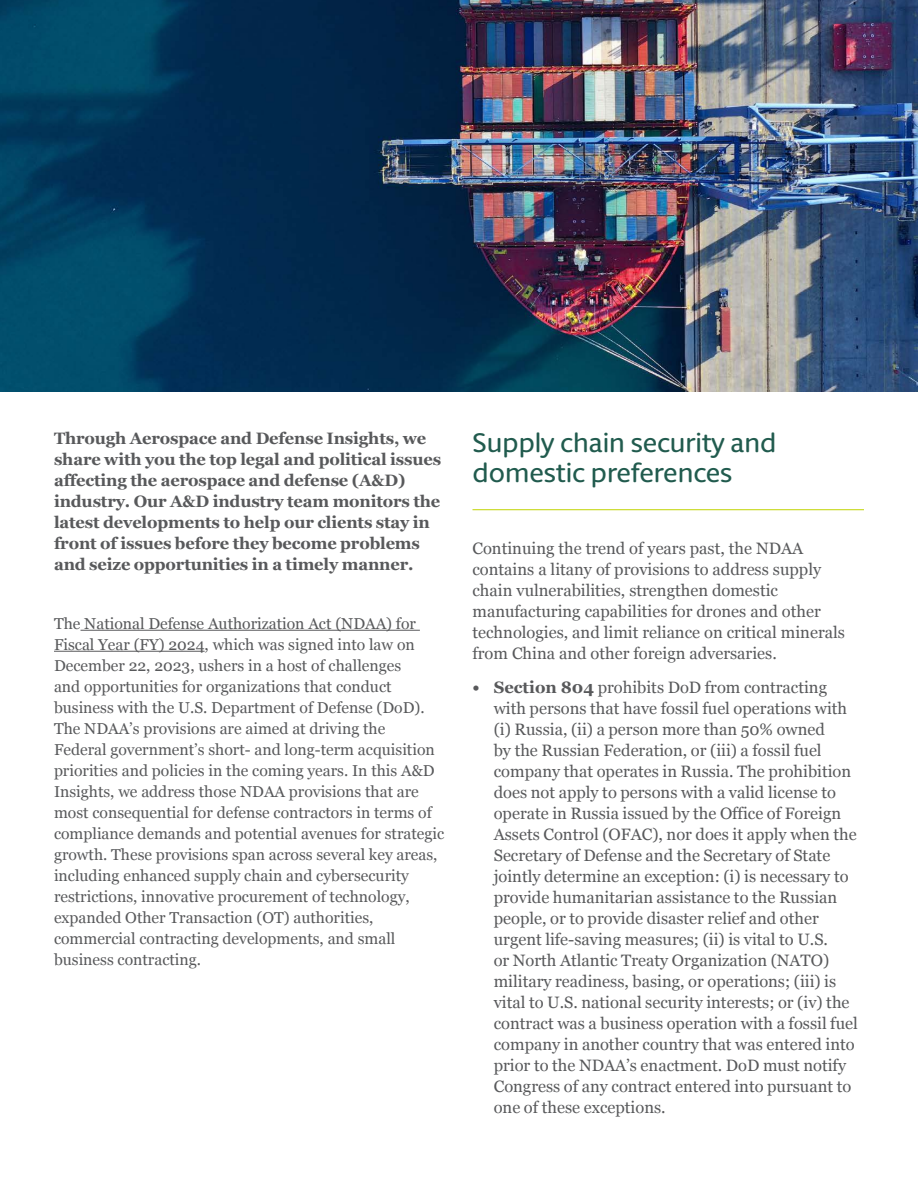
<style>
.page{position:relative;width:918px;height:1188px;background:#fff}
.page>*{position:absolute;margin:0;border:0;box-sizing:border-box;transform-origin:0 0}
.t1{font:500 27px/30px "Berlingske Sans Round";color:#215b4e}
.t2{font:16.5px/21px "Georgia";color:#58595b}
.t3{font:700 16.5px/21px "Georgia";letter-spacing:-.01em;color:#58595b}
.t4{font:15.75px/21px "Georgia";color:#58595b}
.s1{font-weight:700}
</style>
<div class="page">
<img style="left:0;top:0;width:918px;height:391px">
<hr style="left:81px;top:630px;width:339px;height:1px;background:#58595b">
<hr style="left:54px;top:651px;width:151px;height:1px;background:#58595b">
<hr style="left:472px;top:509px;width:392px;height:1px;background:#c0d400">
<p class="t3" style="left:54px;top:427px;width:389px">Through Aerospace and Defense Insights, we share with you the top legal and political issues affecting the aerospace and defense (A&amp;D) industry. Our A&amp;D industry team monitors the latest developments to help our clients stay in front of issues before they become problems and seize opportunities in a timely manner.</p>
<p class="t4" style="left:54px;top:612px;width:392px">The National Defense Authorization Act (NDAA) for Fiscal Year (FY) 2024, which was signed into law on December 22, 2023, ushers in a host of challenges<br>and opportunities for organizations that conduct business with the U.S. Department of Defense (DoD).<br>The NDAA’s provisions are aimed at driving the<br>Federal government’s short- and long-term acquisition priorities and policies in the coming years. In this A&amp;D Insights, we address those NDAA provisions that are most consequential for defense contractors in terms of compliance demands and potential avenues for strategic growth. These provisions span across several key areas, including enhanced supply chain and cybersecurity restrictions, innovative procurement of technology, expanded Other Transaction (OT) authorities, commercial contracting developments, and small business contracting.</p>
<h1 class="t1" style="left:472px;top:426px;width:305px">Supply chain security and domestic preferences</h1>
<p class="t2" style="left:472px;top:537px;width:374px">Continuing the trend of years past, the NDAA contains a litany of provisions to address supply chain vulnerabilities, strengthen domestic manufacturing capabilities for drones and other technologies, and limit reliance on critical minerals from China and other foreign adversaries.</p>
<p class="t2" style="left:494px;top:676px;width:366px;text-indent:-21px"><span class="s1">• Section 804</span> prohibits DoD from contracting with persons that have fossil fuel operations with (i) Russia, (ii) a person more than 50% owned<br>by the Russian Federation, or (iii) a fossil fuel company that operates in Russia. The prohibition does not apply to persons with a valid license to operate in Russia issued by the Office of Foreign Assets Control (OFAC), nor does it apply when the Secretary of Defense and the Secretary of State jointly determine an exception: (i) is necessary to provide humanitarian assistance to the Russian people, or to provide disaster relief and other urgent life-saving measures; (ii) is vital to U.S.<br>or North Atlantic Treaty Organization (NATO) military readiness, basing, or operations; (iii) is vital to U.S. national security interests; or (iv) the contract was a business operation with a fossil fuel company in another country that was entered into prior to the NDAA’s enactment. DoD must notify Congress of any contract entered into pursuant to one of these exceptions.</p>
</div>
